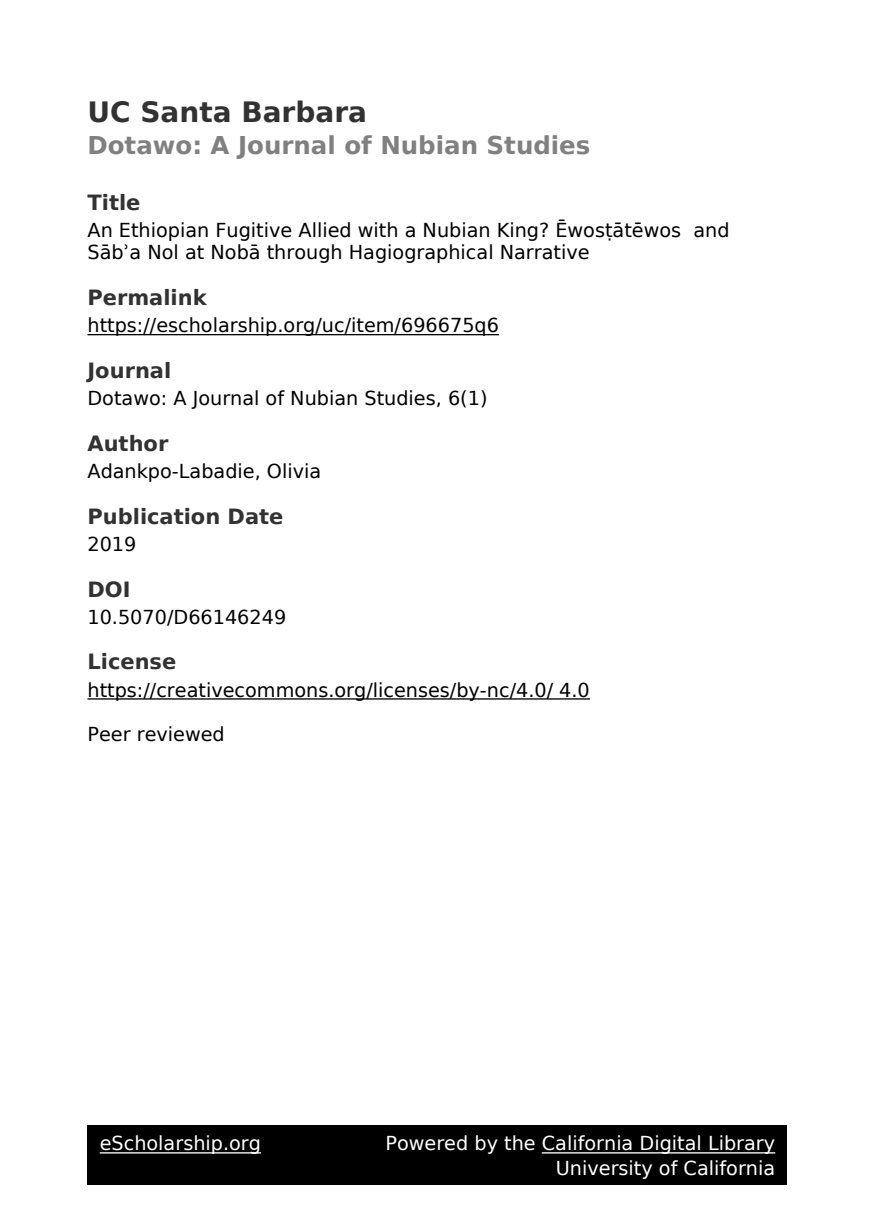
<style>
.page{position:relative;width:875px;height:1225px;background:#fff}
.page>*{position:absolute;margin:0;border:0;box-sizing:border-box;transform-origin:0 0}
.t1{font:700 28px "DejaVu Sans";color:#323232}
.t2{font:700 24.5px "DejaVu Sans";color:#808080}
.t3{font:700 21px "DejaVu Sans";color:#323232}
.t4{font:19.25px/22.4px "DejaVu Sans";color:#000}
.t5{font:19.25px/24.5px "DejaVu Sans";color:#fff;text-align:right}
</style>
<div class="page">
<hr style="left:88px;top:334px;width:411px;height:1px;background:#000">
<hr style="left:88px;top:698px;width:502px;height:2px;background:#000">
<div style="left:88px;top:1125px;width:700px;height:60px;background:#000"></div>
<hr style="left:100px;top:1152px;width:161px;height:2px;background:#fff">
<hr style="left:542px;top:1152px;width:233px;height:2px;background:#fff">
<h1 class="t1" style="left:88px;top:101px;width:281px">UC Santa Barbara</h1>
<p class="t2" style="left:88px;top:136px;width:505px">Dotawo: A Journal of Nubian Studies</p>
<p class="t3" style="left:88px;top:194px;width:54px">Title</p>
<p class="t4" style="left:88px;top:221px;width:644px">An Ethiopian Fugitive Allied with a Nubian King? Ēwosṭātēwos and<br>Sābʾa Nol at Nobā through Hagiographical Narrative</p>
<p class="t3" style="left:88px;top:289px;width:121px">Permalink</p>
<p class="t4" style="left:88px;top:316px;width:413px">https://escholarship.org/uc/item/696675q6</p>
<p class="t3" style="left:88px;top:362px;width:85px">Journal</p>
<p class="t4" style="left:88px;top:389px;width:402px">Dotawo: A Journal of Nubian Studies, 6(1)</p>
<p class="t3" style="left:88px;top:435px;width:82px">Author</p>
<p class="t4" style="left:88px;top:462px;width:235px">Adankpo-Labadie, Olivia</p>
<p class="t3" style="left:88px;top:508px;width:198px">Publication Date</p>
<p class="t4" style="left:88px;top:535px;width:50px">2019</p>
<p class="t3" style="left:88px;top:581px;width:45px">DOI</p>
<p class="t4" style="left:88px;top:607px;width:200px">10.5070/D66146249</p>
<p class="t3" style="left:88px;top:654px;width:90px">License</p>
<p class="t4" style="left:88px;top:680px;width:504px">https://creativecommons.org/licenses/by-nc/4.0/ 4.0</p>
<p class="t4" style="left:88px;top:725px;width:139px">Peer reviewed</p>
<p class="t5" style="left:100px;top:1133px;width:163px">eScholarship.org</p>
<p class="t5" style="left:385px;top:1133px;width:391px">Powered by the California Digital Library<br>University of California</p>
</div>
